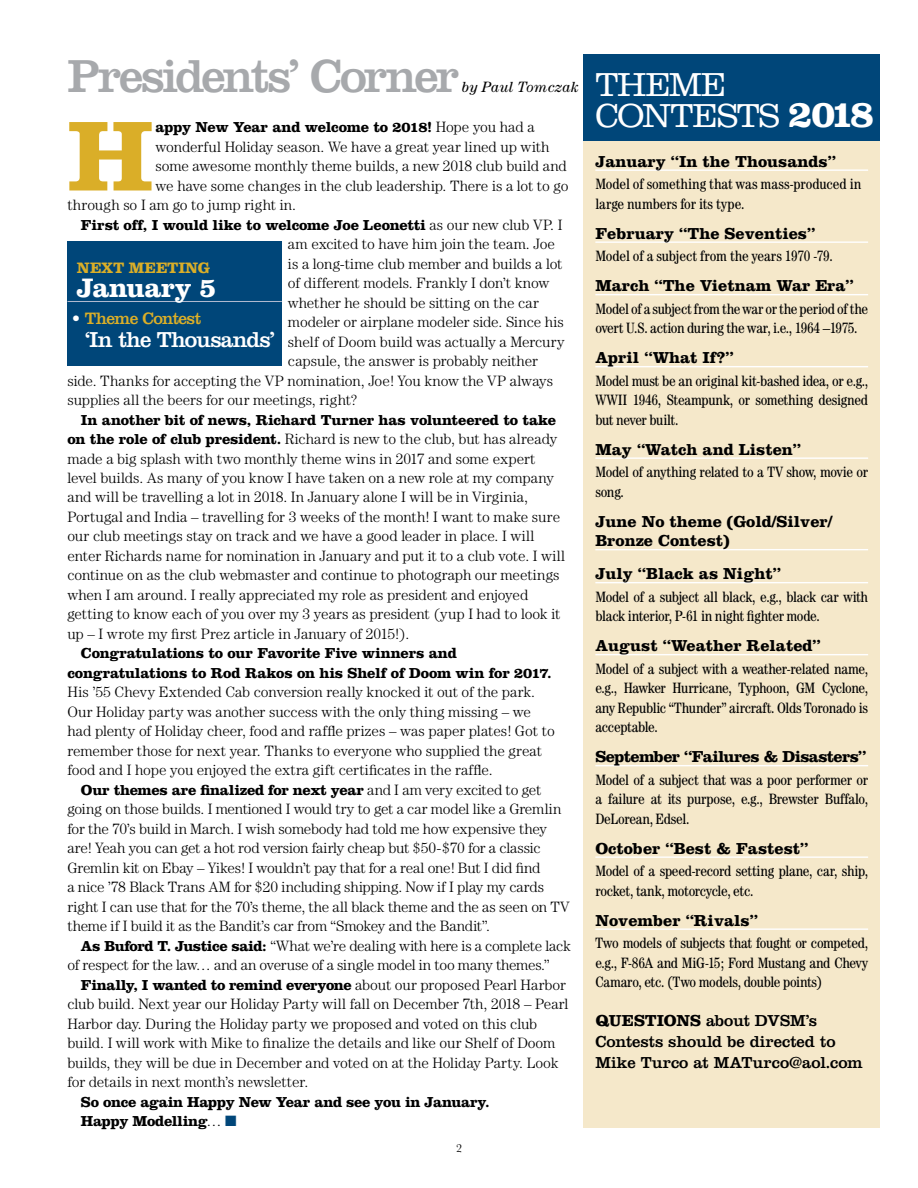
<style>
.page{position:relative;width:918px;height:1188px;background:#fff}
.page>*{position:absolute;margin:0;border:0;box-sizing:border-box;transform-origin:0 0}
.t1{font:700 103.2px "Clarendon";color:#daae28}
.t2{font:48px "Clarendon";letter-spacing:-.055em;color:#a7a9ac}
.t3{font:300 34.5px/31.5px "Clarendon";letter-spacing:-.02em;color:#fff}
.t4{font:700 27.75px "Clarendon";color:#fff}
.t5{font:22.5px "Clarendon";letter-spacing:-.035em;color:#fff}
.t6{font:17.1px "Clarendon";letter-spacing:-.045em;color:#daae28}
.t7{font:700 16.5px/19.5px "Clarendon";color:#000}
.t8{font:16.5px/21px "Clarendon";color:#000}
.t9{font:700 16.5px "Clarendon";letter-spacing:-.04em;color:#000}
.t10{font:700 15.75px "Clarendon";letter-spacing:-.005em;color:#daae28}
.t11{font:300 15px/19.5px "Century";letter-spacing:-.005em;color:#000}
.t12{font:condensed 15px/19.5px "Century";letter-spacing:-.015em;color:#000}
.t13{font:700 15px/19.5px "Clarendon";letter-spacing:-.02em;color:#000}
.t14{font:300 15px "Century";letter-spacing:.015em;color:#000}
.t15{font:italic 15px "Century";letter-spacing:.015em;color:#000}
.t16{font:12px "Baskerville";color:#000}
.s1{font-family:"Century";font-weight:300}
.s2{font-family:"Clarendon";font-weight:700}
.s3{color:#004679}
.s4{color:#fff}
.s5{font-weight:700;font-size:39px}
.s6{font-weight:700}
</style>
<div class="page">
<div style="left:68px;top:242px;width:214px;height:124px;background:#004679"></div>
<hr style="left:68px;top:301px;width:214px;height:1px;background:#b0b9cf">
<div style="left:584px;top:67px;width:296px;height:1061px;background:#f5e8ca"></div>
<div style="left:584px;top:54px;width:296px;height:86px;background:#004679"></div>
<hr style="left:595px;top:169px;width:273px;height:2px;background:#fff">
<hr style="left:595px;top:241px;width:273px;height:2px;background:#fff">
<hr style="left:595px;top:294px;width:273px;height:1px;background:#fff">
<hr style="left:595px;top:366px;width:273px;height:1px;background:#fff">
<hr style="left:595px;top:457px;width:273px;height:2px;background:#fff">
<hr style="left:595px;top:549px;width:273px;height:1px;background:#fff">
<hr style="left:595px;top:582px;width:273px;height:1px;background:#fff">
<hr style="left:595px;top:654px;width:273px;height:1px;background:#fff">
<hr style="left:595px;top:765px;width:273px;height:1px;background:#fff">
<hr style="left:595px;top:856px;width:273px;height:2px;background:#fff">
<hr style="left:595px;top:928px;width:273px;height:2px;background:#fff">
<h2 class="t2" style="left:68px;top:48px;width:394px">Presidents’ Corner</h2>
<p class="t15" style="left:462px;top:78px;width:119px">by Paul Tomczak</p>
<h1 class="t1" style="left:68px;top:93px;width:84px">H</h1>
<p class="t13" style="left:156px;top:117px;width:381px">appy New Year and welcome to 2018! <span class="s1">Hope you had a</span></p>
<p class="t11" style="left:156px;top:136px;width:395px">wonderful Holiday season. We have a great year lined up with</p>
<p class="t11" style="left:156px;top:156px;width:413px">some awesome monthly theme builds, a new 2018 club build and</p>
<p class="t11" style="left:156px;top:175px;width:415px">we have some changes in the club leadership. There is a lot to go</p>
<p class="t14" style="left:67px;top:196px;width:230px">through so I am go to jump right in.</p>
<p class="t13" style="left:81px;top:214px;width:483px">First off, I would like to welcome Joe Leonetti <span class="s1">as our new club VP. I</span></p>
<p class="t11" style="left:288px;top:234px;width:268px">am excited to have him join the team. Joe</p>
<p class="t11" style="left:288px;top:253px;width:276px">is a long-time club member and builds a lot</p>
<p class="t11" style="left:288px;top:273px;width:263px">of different models. Frankly I don’t know</p>
<p class="t11" style="left:288px;top:292px;width:252px">whether he should be sitting on the car</p>
<p class="t11" style="left:288px;top:312px;width:278px">modeler or airplane modeler side. Since his</p>
<p class="t11" style="left:288px;top:331px;width:278px">shelf of Doom build was actually a Mercury</p>
<p class="t11" style="left:288px;top:351px;width:251px">capsule, the answer is probably neither</p>
<p class="t11" style="left:67px;top:370px;width:487px">side. Thanks for accepting the VP nomination, Joe! You know the VP always</p>
<p class="t11" style="left:67px;top:390px;width:292px">supplies all the beers for our meetings, right?</p>
<p class="t13" style="left:81px;top:409px;width:477px">In another bit of news, Richard Turner has volunteered to take</p>
<p class="t11" style="left:67px;top:429px;width:499px"><span class="s2">on the role of club president.</span> Richard is new to the club, but has already made a big splash with two monthly theme wins in 2017 and some expert level builds. As many of you know I have taken on a new role at my company and will be travelling a lot in 2018. In January alone I will be in Virginia, Portugal and India – travelling for 3 weeks of the month! I want to make sure our club meetings stay on track and we have a good leader in place. I will enter Richards name for nomination in January and put it to a club vote. I will continue on as the club webmaster and continue to photograph our meetings when I am around. I really appreciated my role as president and enjoyed getting to know each of you over my 3 years as president (yup I had to look it up – I wrote my first Prez article in January of 2015!).</p>
<p class="t13" style="left:67px;top:643px;width:486px;text-indent:14px">Congratulations to our Favorite Five winners and congratulations to Rod Rakos on his Shelf of Doom win for 2017.</p>
<p class="t11" style="left:67px;top:682px;width:489px">His ’55 Chevy Extended Cab conversion really knocked it out of the park.<br>Our Holiday party was another success with the only thing missing – we had plenty of Holiday cheer, food and raffle prizes – was paper plates! Got to remember those for next year. Thanks to everyone who supplied the great food and I hope you enjoyed the extra gift certificates in the raffle.</p>
<p class="t13" style="left:81px;top:780px;width:462px">Our themes are finalized for next year <span class="s1">and I am very excited to get</span></p>
<p class="t11" style="left:67px;top:799px;width:504px">going on those builds. I mentioned I would try to get a car model like a Gremlin for the 70’s build in March. I wish somebody had told me how expensive they are! Yeah you can get a hot rod version fairly cheap but $50-$70 for a classic Gremlin kit on Ebay – Yikes! I wouldn’t pay that for a real one! But I did find<br>a nice ’78 Black Trans AM for $20 including shipping. Now if I play my cards right I can use that for the 70’s theme, the all black theme and the as seen on TV theme if I build it as the Bandit’s car from “Smokey and the Bandit”.</p>
<p class="t11" style="left:67px;top:936px;width:505px;text-indent:14px"><span class="s2">As Buford T. Justice said:</span> “What we’re dealing with here is a complete lack of respect for the law… and an overuse of a single model in too many themes.”</p>
<p class="t13" style="left:81px;top:975px;width:486px">Finally, I wanted to remind everyone <span class="s1">about our proposed Pearl Harbor</span></p>
<p class="t11" style="left:67px;top:994px;width:502px">club build. Next year our Holiday Party will fall on December 7th, 2018 – Pearl Harbor day. During the Holiday party we proposed and voted on this club build. I will work with Mike to finalize the details and like our Shelf of Doom builds, they will be due in December and voted on at the Holiday Party. Look for details in next month’s newsletter.</p>
<p class="t13" style="left:81px;top:1092px;width:410px">So once again Happy New Year and see you in January.<br>Happy Modelling<span class="s1">…</span> <span class="s3">■</span></p>
<p class="t10" style="left:77px;top:258px;width:135px">next meeting</p>
<h3 class="t4" style="left:77px;top:271px;width:141px">January 5</h3>
<p class="t6" style="left:72px;top:308px;width:131px"><span class="s4">•</span> Theme Contest</p>
<h3 class="t5" style="left:85px;top:326px;width:191px">‘In the Thousands’</h3>
<p class="t16" style="left:456px;top:1141px;width:7px">2</p>
<h3 class="t3" style="left:595px;top:68px;width:280px">THEME<br>CONTESTS <span class="s5">2018</span></h3>
<p class="t7" style="left:595px;top:151px;width:242px">January “In the Thousands”</p>
<p class="t12" style="left:595px;top:174px;width:267px">Model of something that was mass-produced in large numbers for its type.</p>
<p class="t7" style="left:595px;top:223px;width:222px">February “The Seventies”</p>
<p class="t12" style="left:595px;top:246px;width:239px">Model of a subject from the years 1970 -79.</p>
<p class="t7" style="left:595px;top:276px;width:260px">March “The Vietnam War Era”</p>
<p class="t12" style="left:595px;top:299px;width:274px">Model of a subject from the war or the period of the overt U.S. action during the war, i.e., 1964 –1975.</p>
<p class="t7" style="left:595px;top:348px;width:140px">April “What If?”</p>
<p class="t12" style="left:595px;top:371px;width:274px;text-align:justify">Model must be an original kit-bashed idea, or e.g., WWII 1946, Steampunk, or something designed but never built.</p>
<p class="t7" style="left:595px;top:439px;width:207px">May “Watch and Listen”</p>
<p class="t12" style="left:595px;top:462px;width:274px">Model of anything related to a TV show, movie or song.</p>
<p class="t7" style="left:595px;top:511px;width:238px">June No theme (Gold/Silver/<br>Bronze Contest)</p>
<p class="t7" style="left:595px;top:564px;width:187px">July “Black as Night”</p>
<p class="t12" style="left:595px;top:587px;width:274px">Model of a subject all black, e.g., black car with black interior, P-61 in night fighter mode.</p>
<p class="t7" style="left:595px;top:636px;width:227px">August “Weather Related”</p>
<p class="t12" style="left:595px;top:659px;width:274px;text-align:justify">Model of a subject with a weather-related name, e.g., Hawker Hurricane, Typhoon, GM Cyclone, any Republic “Thunder” aircraft. Olds Toronado is acceptable.</p>
<p class="t9" style="left:595px;top:747px;width:273px">September “Failures &amp; Disasters”</p>
<p class="t12" style="left:595px;top:770px;width:274px;text-align:justify">Model of a subject that was a poor performer or a failure at its purpose, e.g., Brewster Buffalo, DeLorean, Edsel.</p>
<p class="t7" style="left:595px;top:838px;width:215px">October “Best &amp; Fastest”</p>
<p class="t12" style="left:595px;top:861px;width:274px">Model of a speed-record setting plane, car, ship, rocket, tank, motorcycle, etc.</p>
<p class="t7" style="left:595px;top:910px;width:164px">November “Rivals”</p>
<p class="t12" style="left:595px;top:933px;width:274px;text-align:justify">Two models of subjects that fought or competed, e.g., F-86A and MiG-15; Ford Mustang and Chevy Camaro, etc. (Two models, double points)</p>
<p class="t8" style="left:595px;top:1009px;width:269px"><span class="s6">Questions</span> about DVSM’s<br>Contests should be directed to<br>Mike Turco at MATurco@aol.com</p>
</div>
